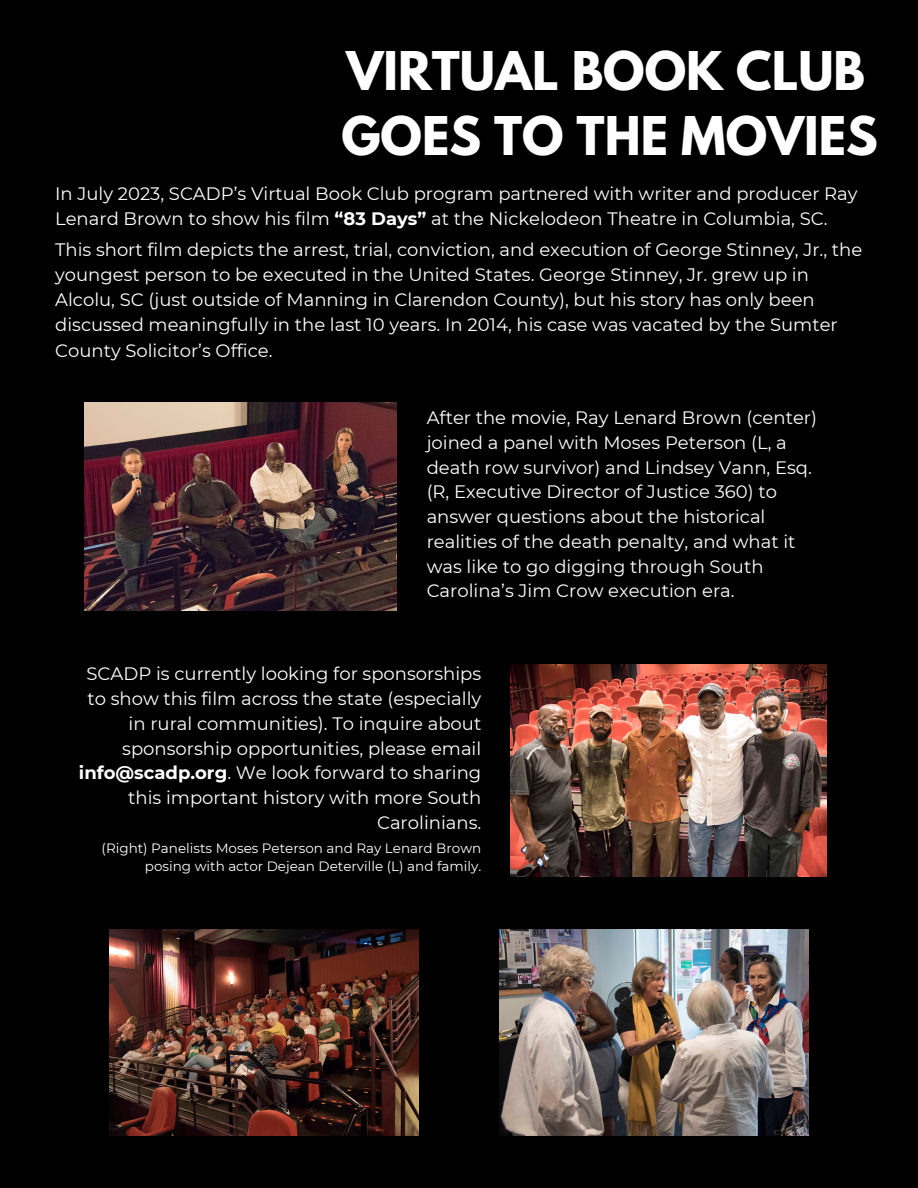
<style>
.page{position:relative;width:918px;height:1188px;background:#000}
.page>*{position:absolute;margin:0;border:0;box-sizing:border-box;transform-origin:0 0}
.t1{font:700 47.25px/65.2px "League Spartan";color:#fff}
.t2{font:18px/24.8px "Montserrat";color:#fff}
.t3{font:13.5px "Montserrat";color:#fff}
.s1{font-weight:700}
</style>
<div class="page">
<img style="left:85px;top:402px;width:311px;height:209px">
<img style="left:109px;top:930px;width:310px;height:206px">
<img style="left:500px;top:930px;width:309px;height:206px">
<img style="left:510px;top:665px;width:316px;height:211px">
<h1 class="t1" style="left:341px;top:45px;width:538px">VIRTUAL BOOK CLUB<br>GOES TO THE MOVIES</h1>
<h2 class="t2" style="left:55px;top:181px;width:804px;line-height:25.2px">In July 2023, SCADP’s Virtual Book Club program partnered with writer and producer Ray<br>Lenard Brown to show his film <span class="s1">“83 Days”</span> at the Nickelodeon Theatre in Columbia, SC.</h2>
<h2 class="t2" style="left:55px;top:237px;width:809px;line-height:25.2px">This short film depicts the arrest, trial, conviction, and execution of George Stinney, Jr., the youngest person to be executed in the United States. George Stinney, Jr. grew up in Alcolu, SC (just outside of Manning in Clarendon County), but his story has only been discussed meaningfully in the last 10 years. In 2014, his case was vacated by the Sumter County Solicitor’s Office.</h2>
<h2 class="t2" style="left:427px;top:405px;width:392px">After the movie, Ray Lenard Brown (center) joined a panel with Moses Peterson (L, a death row survivor) and Lindsey Vann, Esq. (R, Executive Director of Justice 360) to answer questions about the historical realities of the death penalty, and what it was like to go digging through South Carolina’s Jim Crow execution era.</h2>
<p class="t2" style="left:79px;top:662px;width:404px;text-align:right">SCADP is currently looking for sponsorships to show this film across the state (especially in rural communities). To inquire about sponsorship opportunities, please email <span class="s1">info@scadp.org</span>. We look forward to sharing this important history with more South Carolinians.</p>
<p class="t3" style="left:102px;top:840px;width:381px">(Right) Panelists Moses Peterson and Ray Lenard Brown</p>
<p class="t3" style="left:145px;top:858px;width:338px">posing with actor Dejean Deterville (L) and family.</p>
</div>
